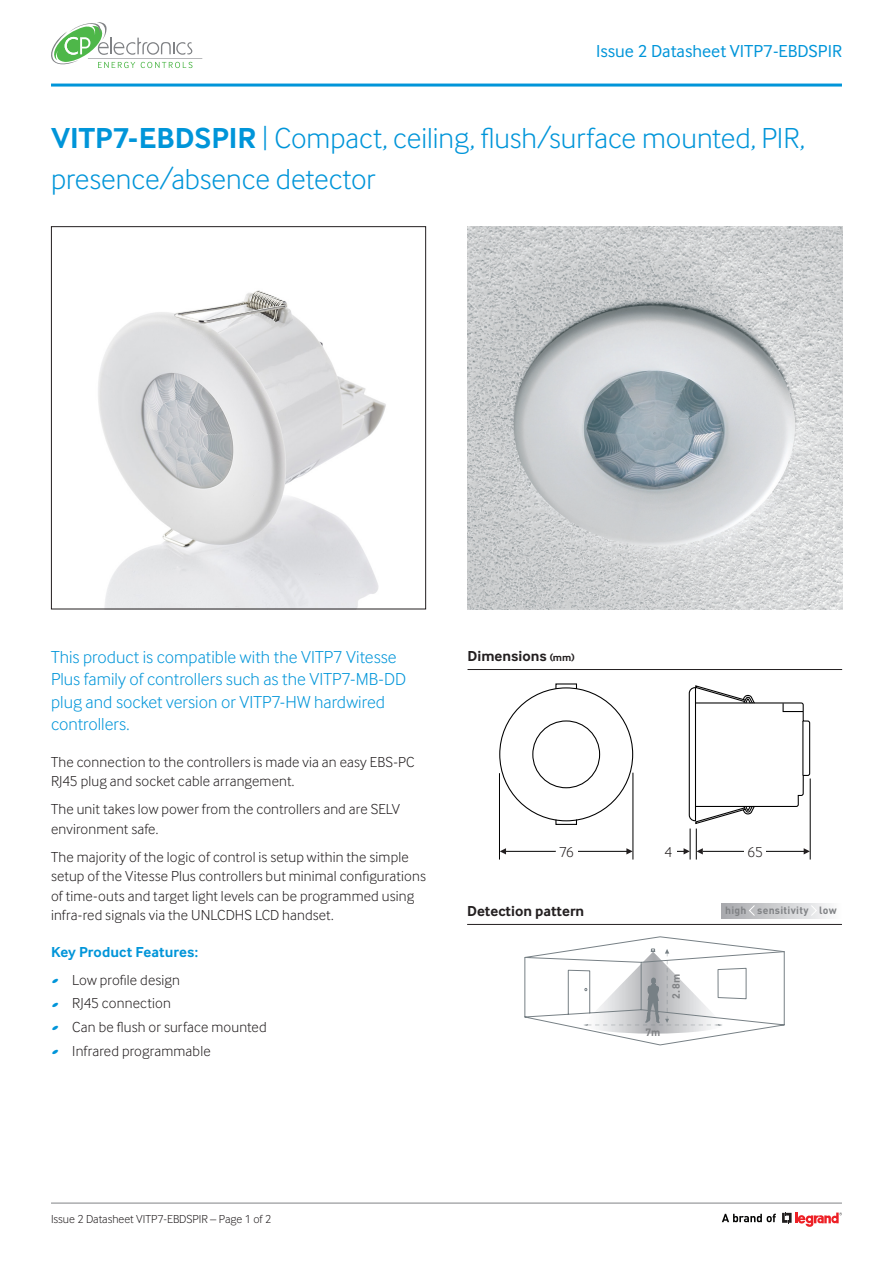
<style>
.page{position:relative;width:893px;height:1263px;background:#fff}
.page>*{position:absolute;margin:0;border:0;box-sizing:border-box;transform-origin:0 0}
.t1{font:300 30px/40.5px "Inter Face";color:#0095d9}
.Intro_Paragraph{font:300 18px/22.5px "Inter Face";letter-spacing:.005em;color:#0095d9}
.t2{font:18px "Inter Face";color:#0095d9}
.Body_Indent{font:300 15px/19.5px "Inter Face";letter-spacing:.01em;color:#231f20}
.Intro_Paragraph-2{font:300 15px/19.5px "Inter Face";letter-spacing:.01em;color:#231f20}
.t3{font:700 15px "Inter Face";color:#231f20}
.N_Body_Copy{font:700 15px "Inter Face";letter-spacing:.005em;color:#0095d9}
.t4{font:300 12px "Inter Face";color:#231f20}
.t5{font:700 10.5px "DIN";letter-spacing:.025em;color:#808285}
.s1{font-weight:700}
.s2{color:#0095d9}
.s3{font-size:10.5px}
</style>
<div class="page">
<hr style="left:51px;top:84px;width:791px;height:3px;background:#0095d9">
<svg style="left:51px;top:22px;width:142px;height:46px"></svg>
<hr style="left:88px;top:58px;width:114px;height:1px;background:#808285">
<hr style="left:51px;top:1203px;width:791px;height:1px;background:#808285">
<svg style="left:782px;top:1212px;width:60px;height:15px"></svg>
<svg style="left:722px;top:1214px;width:54px;height:8px"></svg>
<img style="left:467px;top:226px;width:375px;height:383px">
<img style="left:98px;top:290px;width:288px;height:317px">
<div style="left:51px;top:226px;width:375px;height:383px;border:1px solid #231f20"></div>
<hr style="left:467px;top:669px;width:375px;height:1px;background:#231f20">
<hr style="left:556px;top:851px;width:72px;height:1px;background:#000">
<hr style="left:633px;top:773px;width:1px;height:86px;background:#000">
<hr style="left:504px;top:851px;width:52px;height:1px;background:#000">
<hr style="left:499px;top:773px;width:1px;height:86px;background:#000">
<svg style="left:626px;top:848px;width:7px;height:6px"></svg>
<svg style="left:500px;top:848px;width:6px;height:6px"></svg>
<div style="left:556px;top:843px;width:21px;height:17px;background:#fff"></div>
<div style="left:532px;top:720px;width:68px;height:68px;border:1px solid #000;border-radius:50%"></div>
<div style="left:555px;top:683px;width:22px;height:6px;border:1px solid #000"></div>
<div style="left:555px;top:819px;width:22px;height:6px;border:1px solid #000"></div>
<hr style="left:696px;top:828px;width:1px;height:31px;background:#000">
<hr style="left:703px;top:851px;width:59px;height:1px;background:#000">
<hr style="left:759px;top:851px;width:48px;height:1px;background:#000">
<hr style="left:690px;top:828px;width:1px;height:31px;background:#000">
<hr style="left:810px;top:778px;width:1px;height:81px;background:#000">
<svg style="left:804px;top:848px;width:6px;height:6px"></svg>
<svg style="left:697px;top:848px;width:6px;height:6px"></svg>
<svg style="left:677px;top:848px;width:13px;height:6px"></svg>
<div style="left:744px;top:843px;width:22px;height:17px;background:#fff"></div>
<svg style="left:688px;top:685px;width:123px;height:140px"></svg>
<hr style="left:467px;top:924px;width:375px;height:1px;background:#231f20">
<svg style="left:721px;top:903px;width:109px;height:15px"></svg>
<svg style="left:748px;top:904px;width:7px;height:12px"></svg>
<svg style="left:810px;top:904px;width:7px;height:12px"></svg>
<svg style="left:524px;top:936px;width:261px;height:109px"></svg>
<p class="t2" style="left:596px;top:41px;width:247px">Issue 2 Datasheet VITP7-EBDSPIR</p>
<p class="t1" style="left:51px;top:118px;width:755px"><span class="s1">VITP7-EBDSPIR</span> | Compact, ceiling, flush/surface mounted, PIR, presence/absence detector</p>
<p class="Intro_Paragraph" style="left:51px;top:645px;width:356px">This product is compatible with the VITP7 Vitesse Plus family of controllers such as the VITP7-MB-DD plug and socket version or VITP7-HW hardwired controllers.</p>
<p class="Intro_Paragraph-2" style="left:51px;top:752px;width:365px">The connection to the controllers is made via an easy EBS-PC<br>RJ45 plug and socket cable arrangement.</p>
<p class="Body_Indent" style="left:51px;top:799px;width:351px">The unit takes low power from the controllers and are SELV environment safe.</p>
<p class="Body_Indent" style="left:51px;top:847px;width:376px">The majority of the logic of control is setup within the simple setup of the Vitesse Plus controllers but minimal configurations of time-outs and target light levels can be programmed using infra-red signals via the UNLCDHS LCD handset.</p>
<p class="N_Body_Copy" style="left:51px;top:943px;width:149px">Key Product Features:</p>
<p class="Body_Indent" style="left:51px;top:970px;width:131px"><span class="s2">●</span> Low profile design</p>
<p class="Body_Indent" style="left:51px;top:994px;width:121px"><span class="s2">●</span> RJ45 connection</p>
<p class="Body_Indent" style="left:51px;top:1017px;width:217px"><span class="s2">●</span> Can be flush or surface mounted</p>
<p class="Body_Indent" style="left:51px;top:1041px;width:161px"><span class="s2">●</span> Infrared programmable</p>
<p class="t3" style="left:467px;top:647px;width:109px">Dimensions <span class="s3">(mm)</span></p>
<p class="Body_Indent" style="left:559px;top:842px;width:16px">76</p>
<p class="Body_Indent" style="left:665px;top:842px;width:9px">4</p>
<p class="Body_Indent" style="left:747px;top:842px;width:17px">65</p>
<p class="t3" style="left:467px;top:902px;width:119px">Detection pattern</p>
<p class="t5" style="left:725px;top:903px;width:113px">high sensitivity low</p>
<p class="t5" style="left:645px;top:1026px;width:17px">7m</p>
<p class="t5" style="left:669px;top:999px;width:26px;rotate:-90deg">2.8m</p>
<p class="t4" style="left:51px;top:1212px;width:222px">Issue 2 Datasheet VITP7-EBDSPIR – Page 1 of 2</p>
</div>
